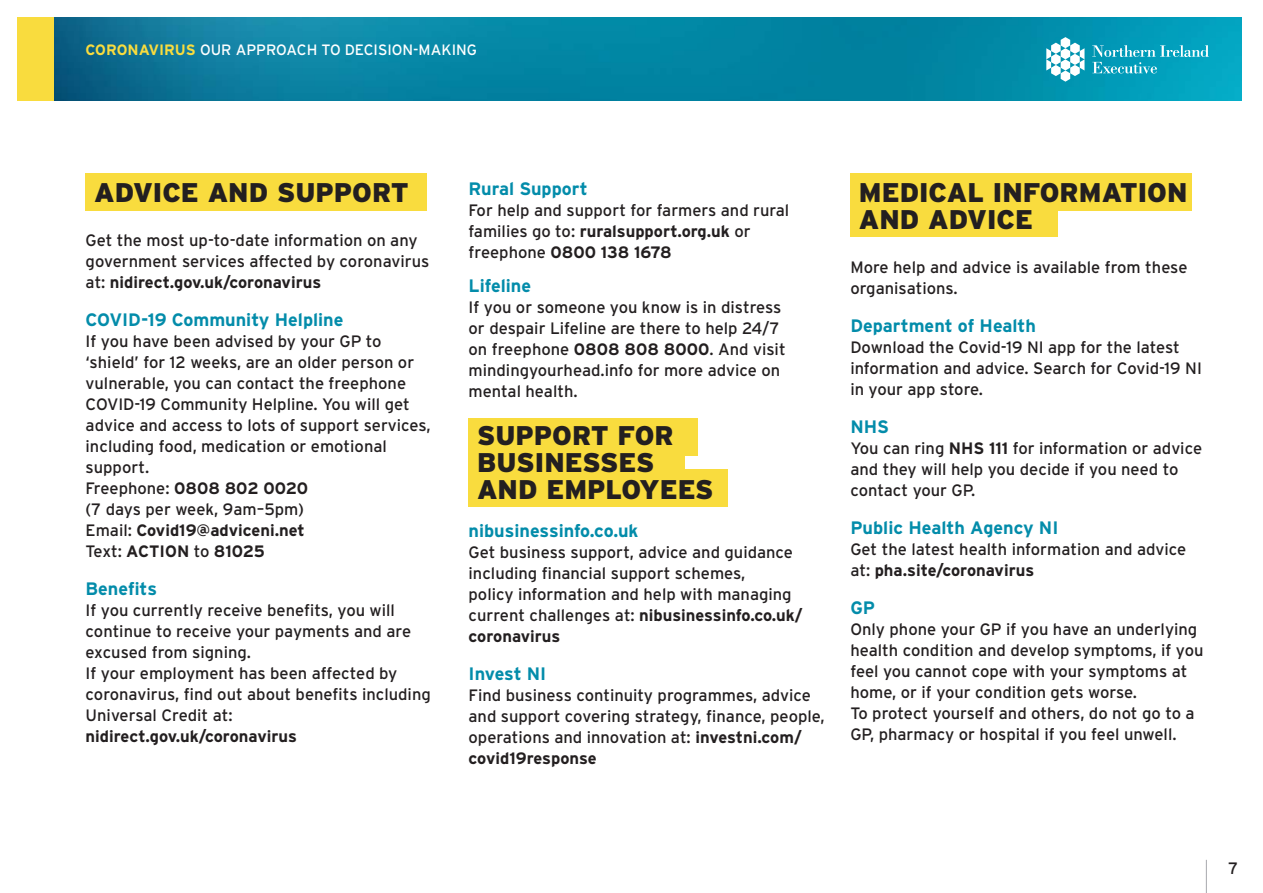
<style>
.page{position:relative;width:1263px;height:893px;background:#fff}
.page>*{position:absolute;margin:0;border:0;box-sizing:border-box;transform-origin:0 0}
.Headline{font:900 27px/27px "Interstate";color:#231f20}
.Sub_head{font:700 18px "Interstate";color:#038caa}
.t1{font:16.5px/21px "Interstate";color:#231f20}
.t2{font:700 16.5px/21px "Interstate";color:#231f20}
.t3{font:15px "Interstate";color:#fff}
.s1{font-weight:700;color:#f9dc3e}
.s2{font-weight:700}
.s3{font-weight:400}
</style>
<div class="page">
<img style="left:54px;top:18px;width:1188px;height:83px">
<div style="left:17px;top:18px;width:37px;height:83px;background:#f9dc3e"></div>
<div style="left:86px;top:173px;width:341px;height:38px;background:#f9dc3e"></div>
<div style="left:850px;top:173px;width:342px;height:38px;background:#f9dc3e"></div>
<div style="left:850px;top:199px;width:207px;height:38px;background:#f9dc3e"></div>
<div style="left:469px;top:418px;width:229px;height:38px;background:#f9dc3e"></div>
<div style="left:469px;top:443px;width:216px;height:38px;background:#f9dc3e"></div>
<div style="left:469px;top:469px;width:259px;height:37px;background:#f9dc3e"></div>
<svg style="left:1046px;top:37px;width:38px;height:45px"></svg>
<svg style="left:1092px;top:45px;width:117px;height:28px;background:#2baec6"></svg>
<hr style="left:1206px;top:860px;width:1px;height:33px;background:#a8a9ad">
<p class="t3" style="left:86px;top:41px;width:393px"><span class="s1">CORONAVIRUS</span> OUR APPROACH TO DECISION-MAKING</p>
<p class="Headline" style="left:94px;top:179px;width:316px">ADVICE AND SUPPORT</p>
<p class="t1" style="left:86px;top:229px;width:345px">Get the most up-to-date information on any government services affected by coronavirus at: <span class="s2">nidirect.gov.uk/coronavirus</span></p>
<p class="Sub_head" style="left:86px;top:309px;width:259px">COVID-19 Community Helpline</p>
<p class="t1" style="left:86px;top:330px;width:347px">If you have been advised by your GP to ‘shield’ for 12 weeks, are an older person or vulnerable, you can contact the freephone COVID-19 Community Helpline. You will get advice and access to lots of support services, including food, medication or emotional support.</p>
<p class="t1" style="left:86px;top:477px;width:224px">Freephone: <span class="s2">0808 802 0020 </span>(7 days per week, 9am–5pm)</p>
<p class="t2" style="left:86px;top:519px;width:221px"><span class="s3">Email:</span> Covid19@adviceni.net<br><span class="s3">Text:</span> ACTION <span class="s3">to</span> 81025</p>
<p class="Sub_head" style="left:86px;top:578px;width:73px">Benefits</p>
<p class="t1" style="left:86px;top:599px;width:327px">If you currently receive benefits, you will continue to receive your payments and are excused from signing.</p>
<p class="t1" style="left:86px;top:662px;width:347px">If your employment has been affected by coronavirus, find out about benefits including<br>Universal Credit at:</p>
<p class="t2" style="left:86px;top:725px;width:213px">nidirect.gov.uk/coronavirus</p>
<p class="Sub_head" style="left:469px;top:179px;width:121px">Rural Support</p>
<p class="t1" style="left:469px;top:199px;width:322px">For help and support for farmers and rural families go to: <span class="s2">ruralsupport.org.uk</span> or freephone <span class="s2">0800 138 1678</span></p>
<p class="Sub_head" style="left:469px;top:275px;width:64px">Lifeline</p>
<p class="t1" style="left:469px;top:296px;width:319px">If you or someone you know is in distress or despair Lifeline are there to help 24/7 on freephone <span class="s2">0808 808 8000</span>. And visit mindingyourhead.info for more advice on mental health.</p>
<p class="Headline" style="left:477px;top:422px;width:238px">SUPPORT FOR<br>BUSINESSES<br>AND EMPLOYEES</p>
<p class="Sub_head" style="left:469px;top:521px;width:171px">nibusinessinfo.co.uk</p>
<p class="t1" style="left:469px;top:541px;width:336px">Get business support, advice and guidance including financial support schemes,<br>policy information and help with managing current challenges at: <span class="s2">nibusinessinfo.co.uk/ coronavirus</span></p>
<p class="Sub_head" style="left:469px;top:664px;width:79px">Invest NI</p>
<p class="t1" style="left:469px;top:684px;width:358px">Find business continuity programmes, advice and support covering strategy, finance, people, operations and innovation at: <span class="s2">investni.com/ covid19response</span></p>
<p class="Headline" style="left:859px;top:179px;width:330px">MEDICAL INFORMATION<br>AND ADVICE</p>
<p class="t1" style="left:850px;top:256px;width:339px">More help and advice is available from these organisations.</p>
<p class="Sub_head" style="left:850px;top:315px;width:187px">Department of Health</p>
<p class="t1" style="left:850px;top:336px;width:353px">Download the Covid-19 NI app for the latest information and advice. Search for Covid-19 NI in your app store.</p>
<p class="Sub_head" style="left:850px;top:416px;width:40px">NHS</p>
<p class="t1" style="left:850px;top:437px;width:353px">You can ring <span class="s2">NHS 111</span> for information or advice and they will help you decide if you need to contact your GP.</p>
<p class="Sub_head" style="left:850px;top:517px;width:210px">Public Health Agency NI</p>
<p class="t1" style="left:850px;top:538px;width:337px">Get the latest health information and advice at: <span class="s2">pha.site/coronavirus</span></p>
<p class="Sub_head" style="left:850px;top:597px;width:26px">GP</p>
<p class="t1" style="left:850px;top:618px;width:355px">Only phone your GP if you have an underlying health condition and develop symptoms, if you feel you cannot cope with your symptoms at home, or if your condition gets worse.</p>
<p class="t1" style="left:850px;top:702px;width:346px">To protect yourself and others, do not go to a<br>GP, pharmacy or hospital if you feel unwell.</p>
<p class="t1" style="left:1228px;top:857px;width:11px">7</p>
</div>
